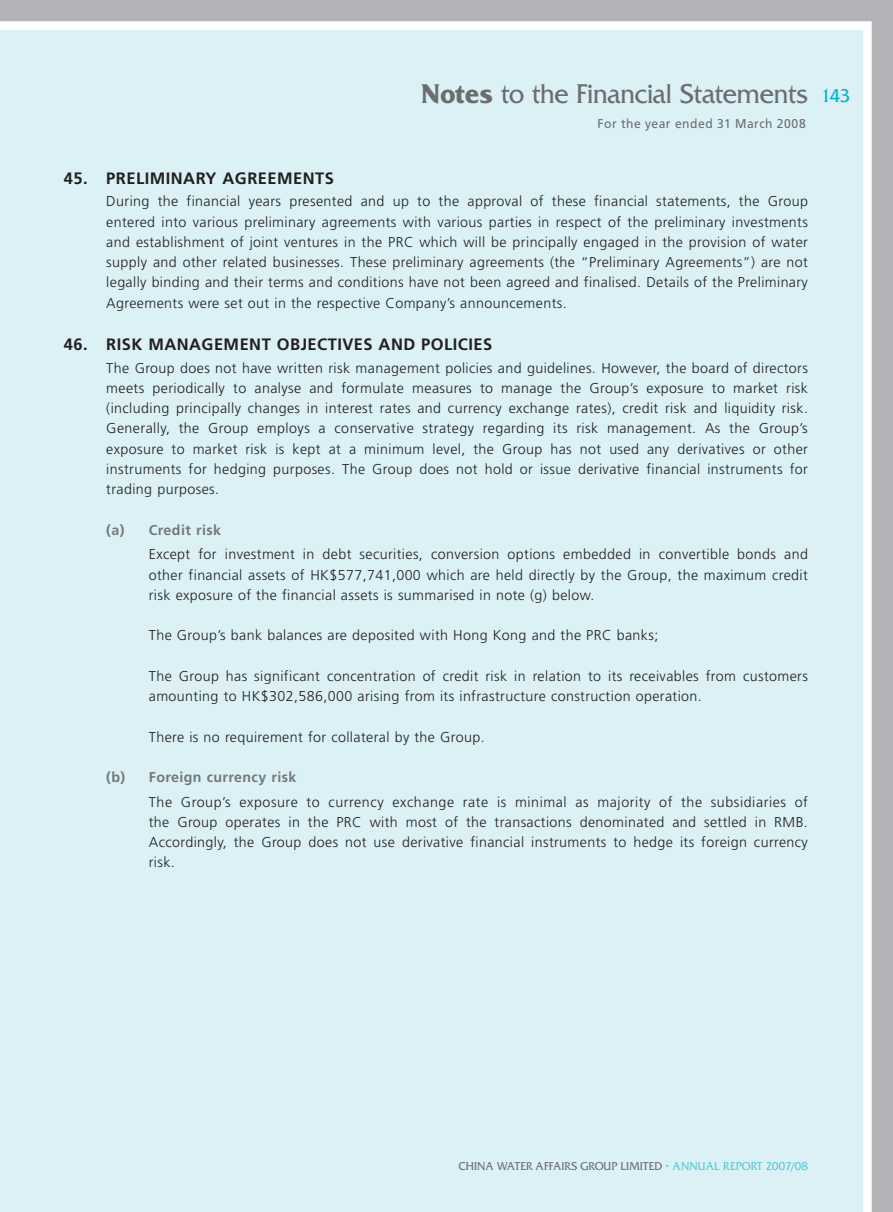
<style>
.page{position:relative;width:893px;height:1212px;background:#fff}
.page>*{position:absolute;margin:0;border:0;box-sizing:border-box;transform-origin:0 0}
.t1{font:28.5px "Friz Quadrata Std";letter-spacing:-.015em;color:#6c6d70;scale:.95 1}
.t2{font:700 16.5px "Frutiger LT Std";letter-spacing:.03em;color:#231f20}
.t3{font:300 14.25px/20.2px "Frutiger LT Std";letter-spacing:.03em;color:#231f20;text-align:justify}
.t4{font:700 14.25px "Frutiger LT Std";letter-spacing:.03em;color:#76787b}
.t5{font:12.75px "Frutiger LT Std";letter-spacing:.04em;color:#6c6d70;scale:.95 1}
.t6{font:12px "Friz Quadrata Std";letter-spacing:.01em;color:#6c6d70;scale:.95 1}
.s1{font-weight:700}
.s2{font-size:19.5px;color:#00b5cb}
.s3{color:#58c7d8}
</style>
<div class="page">
<div style="left:1px;top:0;width:892px;height:1212px;background:#dbf1f5"></div>
<svg style="left:0;top:0;width:1px;height:1212px"></svg>
<h1 class="t1" style="left:421px;top:83px;width:453px"><span class="s1">Notes</span> to the Financial Statements <span class="s2">143</span></h1>
<p class="t5" style="left:598px;top:115px;width:221px">For the year ended 31 March 2008</p>
<p class="t2" style="left:64px;top:168px;width:272px">45. PRELIMINARY AGREEMENTS</p>
<p class="t3" style="left:106px;top:193px;width:703px">During the financial years presented and up to the approval of these financial statements, the Group entered into various preliminary agreements with various parties in respect of the preliminary investments and establishment of joint ventures in the PRC which will be principally engaged in the provision of water supply and other related businesses. These preliminary agreements (the “Preliminary Agreements”) are not legally binding and their terms and conditions have not been agreed and finalised. Details of the Preliminary Agreements were set out in the respective Company’s announcements.</p>
<p class="t2" style="left:64px;top:334px;width:430px">46. RISK MANAGEMENT OBJECTIVES AND POLICIES</p>
<p class="t3" style="left:106px;top:359px;width:703px">The Group does not have written risk management policies and guidelines. However, the board of directors meets periodically to analyse and formulate measures to manage the Group’s exposure to market risk (including principally changes in interest rates and currency exchange rates), credit risk and liquidity risk.<br>Generally, the Group employs a conservative strategy regarding its risk management. As the Group’s exposure to market risk is kept at a minimum level, the Group has not used any derivatives or other instruments for hedging purposes. The Group does not hold or issue derivative financial instruments for trading purposes.</p>
<p class="t4" style="left:106px;top:521px;width:116px">(a) Credit risk</p>
<p class="t3" style="left:149px;top:546px;width:661px">Except for investment in debt securities, conversion options embedded in convertible bonds and other financial assets of HK$577,741,000 which are held directly by the Group, the maximum credit risk exposure of the financial assets is summarised in note (g) below.</p>
<p class="t3" style="left:149px;top:627px;width:511px">The Group’s bank balances are deposited with Hong Kong and the PRC banks;</p>
<p class="t3" style="left:149px;top:667px;width:661px">The Group has significant concentration of credit risk in relation to its receivables from customers amounting to HK$302,586,000 arising from its infrastructure construction operation.</p>
<p class="t3" style="left:149px;top:728px;width:337px">There is no requirement for collateral by the Group.</p>
<p class="t4" style="left:106px;top:768px;width:192px">(b) Foreign currency risk</p>
<p class="t3" style="left:149px;top:793px;width:661px">The Group’s exposure to currency exchange rate is minimal as majority of the subsidiaries of the Group operates in the PRC with most of the transactions denominated and settled in RMB.<br>Accordingly, the Group does not use derivative financial instruments to hedge its foreign currency risk.</p>
<p class="t6" style="left:459px;top:1161px;width:369px">CHINA WATER AFFAIRS GROUP LIMITED <span class="s3">• ANNUAL REPORT 2007/08</span></p>
</div>
